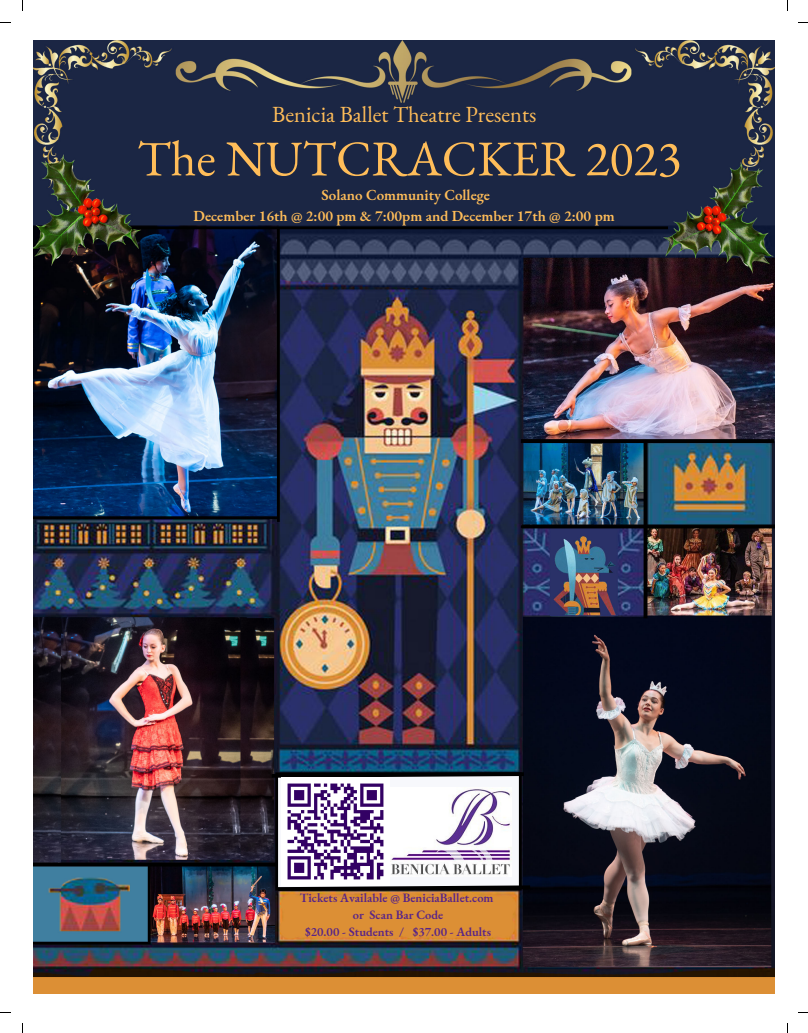
<style>
.page{position:relative;width:808px;height:1033px;background:#fff}
.page>*{position:absolute;margin:0;border:0;box-sizing:border-box;transform-origin:0 0}
.t1{font:50px "EB Garamond";color:#ffbd59}
.t2{font:22.5px "EB Garamond";color:#ffbd59}
.t3{font:600 15px "EB Garamond";color:#ffbd59}
.t4{font:600 12.5px "EB Garamond";color:#582388}
</style>
<div class="page">
<img style="left:33px;top:40px;width:741px;height:953px">
<hr style="left:131px;top:226px;width:537px;height:3px;background:#000">
<svg style="left:268px;top:770px;width:259px;height:9px;background:#2a3a42"></svg>
<svg style="left:274px;top:883px;width:260px;height:9px"></svg>
<img style="left:389px;top:787px;width:122px;height:89px">
<img style="left:282px;top:777px;width:107px;height:108px">
<p class="t2" style="left:272px;top:99px;width:266px">Benicia Ballet Theatre Presents</p>
<p class="t1" style="left:137px;top:125px;width:545px">The NUTCRACKER 2023</p>
<p class="t3" style="left:321px;top:185px;width:170px">Solano Community College</p>
<p class="t3" style="left:193px;top:206px;width:422px">December 16th @ 2:00 pm &amp; 7:00pm and December 17th @ 2:00 pm</p>
<p class="t4" style="left:300px;top:889px;width:195px">Tickets Available @ BeniciaBallet.com</p>
<p class="t4" style="left:353px;top:906px;width:92px">or Scan Bar Code</p>
<p class="t4" style="left:305px;top:923px;width:187px">$20.00 - Students / $37.00 - Adults</p>
</div>
